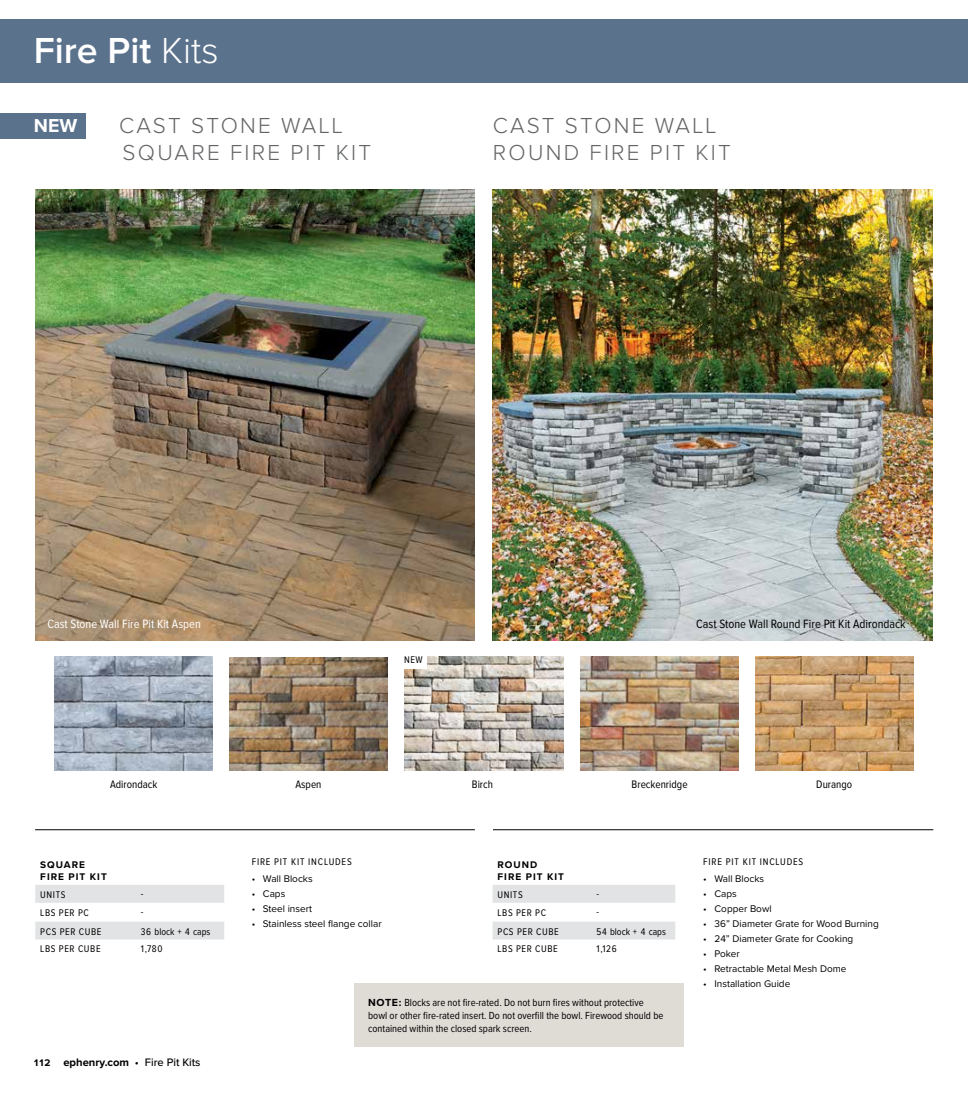
<style>
.page{position:relative;width:968px;height:1103px;background:#fff}
.page>*{position:absolute;margin:0;border:0;box-sizing:border-box;transform-origin:0 0}
.t1{font:600 37.5px "Proxima Nova";color:#fff}
.t2{font:300 22.5px/27px "Proxima Nova";letter-spacing:.1em;color:#636466}
.t3{font:700 19.5px "Proxima Nova";color:#fff}
.t4{font:12.5px "Proxima Nova Cond";color:#000}
.t5{font:12.5px "Proxima Nova Cond";color:#fff}
.t6{font:11.25px "Proxima Nova Cond";color:#000}
.t7{font:500 11.25px "Proxima Nova";color:#000}
.t8{font:10.62px/12.8px "Proxima Nova Cond";color:#000}
.t9{font:10px "Proxima Nova";color:#000}
.t10{font:10px "Proxima Nova Cond";letter-spacing:.06em;color:#000}
.t11{font:10px "Proxima Nova Cond";letter-spacing:.08em;color:#000}
.t12{font:700 10px/12px "Proxima Nova";letter-spacing:.1em;color:#000}
.s1{font-weight:300}
.s2{font-weight:700;font-size:10px}
.s3{font-weight:700}
.s4{font-family:"Proxima Nova";font-weight:700}
</style>
<div class="page">
<div style="left:354px;top:983px;width:329px;height:64px;background:#dfdbd5"></div>
<img style="left:493px;top:189px;width:439px;height:452px">
<img style="left:35px;top:189px;width:440px;height:452px">
<svg style="left:492px;top:885px;width:183px;height:54px"></svg>
<svg style="left:35px;top:885px;width:189px;height:54px"></svg>
<div style="left:0;top:19px;width:968px;height:63px;background:#5b728d"></div>
<hr style="left:35px;top:829px;width:440px;height:1px;background:#000">
<hr style="left:493px;top:829px;width:440px;height:1px;background:#000">
<img style="left:55px;top:657px;width:157px;height:114px">
<img style="left:230px;top:657px;width:157px;height:113px">
<img style="left:581px;top:657px;width:157px;height:114px">
<img style="left:755px;top:657px;width:158px;height:114px">
<img style="left:405px;top:656px;width:158px;height:114px">
<div style="left:403px;top:655px;width:24px;height:13px;background:#fff"></div>
<div style="left:0;top:113px;width:85px;height:25px;background:#5b728d"></div>
<h1 class="t1" style="left:34px;top:33px;width:186px">Fire Pit <span class="s1">Kits</span></h1>
<h3 class="t3" style="left:31px;top:111px;width:45px">NEW</h3>
<h3 class="t3" style="left:34px;top:111px;width:45px">NEW</h3>
<h2 class="t2" style="left:119px;top:113px;width:253px">CAST STONE WALL<br>SQUARE FIRE PIT KIT</h2>
<h2 class="t2" style="left:493px;top:113px;width:239px">CAST STONE WALL<br>ROUND FIRE PIT KIT</h2>
<p class="t5" style="left:47px;top:618px;width:155px">Cast Stone Wall Fire Pit Kit Aspen</p>
<p class="t4" style="left:696px;top:618px;width:211px">Cast Stone Wall Round Fire Pit Kit Adirondack</p>
<p class="t10" style="left:404px;top:654px;width:20px">NEW</p>
<p class="t6" style="left:110px;top:778px;width:49px">Adirondack</p>
<p class="t6" style="left:295px;top:778px;width:28px">Aspen</p>
<p class="t6" style="left:472px;top:778px;width:23px">Birch</p>
<p class="t6" style="left:631px;top:778px;width:58px">Breckenridge</p>
<p class="t6" style="left:816px;top:778px;width:37px">Durango</p>
<p class="t12" style="left:40px;top:858px;width:68px">SQUARE<br>FIRE PIT KIT</p>
<p class="t10" style="left:40px;top:889px;width:27px">UNITS</p>
<p class="t10" style="left:141px;top:889px;width:4px">-</p>
<p class="t10" style="left:40px;top:907px;width:50px">LBS PER PC</p>
<p class="t10" style="left:141px;top:907px;width:4px">-</p>
<p class="t10" style="left:40px;top:926px;width:63px">PCS PER CUBE</p>
<p class="t10" style="left:141px;top:926px;width:71px">36 block + 4 caps</p>
<p class="t10" style="left:40px;top:944px;width:62px">LBS PER CUBE</p>
<p class="t10" style="left:141px;top:944px;width:23px">1,780</p>
<p class="t7" style="left:34px;top:1053px;width:168px"><span class="s2">112</span> <span class="s3">ephenry.com</span> • Fire Pit Kits</p>
<p class="t11" style="left:252px;top:856px;width:102px">FIRE PIT KIT INCLUDES</p>
<p class="t9" style="left:252px;top:871px;width:62px">• Wall Blocks</p>
<p class="t9" style="left:252px;top:886px;width:35px">• Caps</p>
<p class="t9" style="left:252px;top:901px;width:62px">• Steel insert</p>
<p class="t9" style="left:252px;top:916px;width:131px">• Stainless steel flange collar</p>
<p class="t12" style="left:497px;top:858px;width:68px">ROUND<br>FIRE PIT KIT</p>
<p class="t10" style="left:497px;top:889px;width:27px">UNITS</p>
<p class="t10" style="left:596px;top:889px;width:4px">-</p>
<p class="t10" style="left:497px;top:907px;width:50px">LBS PER PC</p>
<p class="t10" style="left:596px;top:907px;width:4px">-</p>
<p class="t10" style="left:497px;top:926px;width:63px">PCS PER CUBE</p>
<p class="t10" style="left:596px;top:926px;width:71px">54 block + 4 caps</p>
<p class="t10" style="left:497px;top:944px;width:62px">LBS PER CUBE</p>
<p class="t10" style="left:596px;top:944px;width:22px">1,126</p>
<p class="t8" style="left:368px;top:996px;width:297px"><span class="s4">NOTE:</span> Blocks are not fire-rated. Do not burn fires without protective bowl or other fire-rated insert. Do not overfill the bowl. Firewood should be contained within the closed spark screen.</p>
<p class="t11" style="left:703px;top:856px;width:102px">FIRE PIT KIT INCLUDES</p>
<p class="t9" style="left:703px;top:871px;width:62px">• Wall Blocks</p>
<p class="t9" style="left:703px;top:886px;width:35px">• Caps</p>
<p class="t9" style="left:703px;top:901px;width:70px">• Copper Bowl</p>
<p class="t9" style="left:703px;top:916px;width:177px">• 36” Diameter Grate for Wood Burning</p>
<p class="t9" style="left:703px;top:931px;width:151px">• 24” Diameter Grate for Cooking</p>
<p class="t9" style="left:703px;top:946px;width:38px">• Poker</p>
<p class="t9" style="left:703px;top:961px;width:145px">• Retractable Metal Mesh Dome</p>
<p class="t9" style="left:703px;top:976px;width:89px">• Installation Guide</p>
</div>
